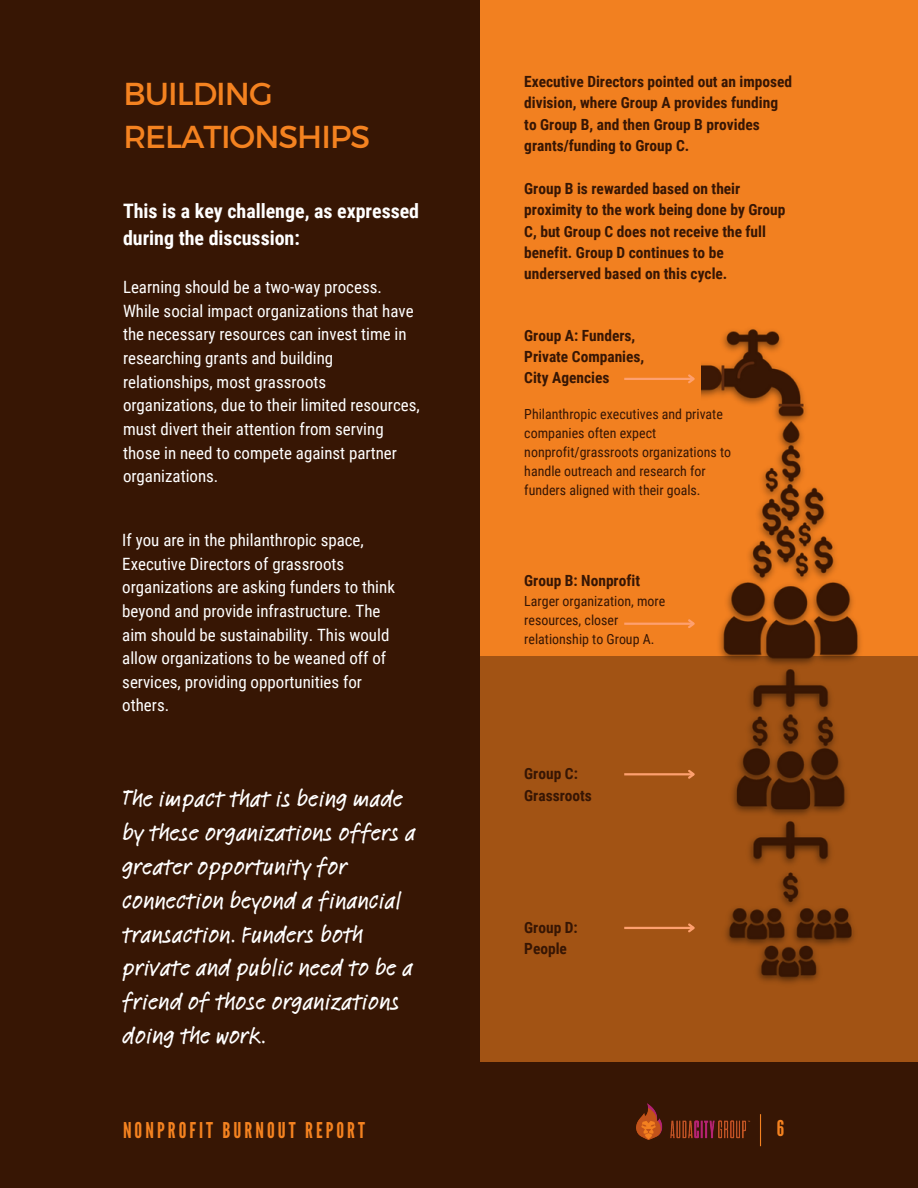
<style>
.page{position:relative;width:918px;height:1188px;background:#371604}
.page>*{position:absolute;margin:0;border:0;box-sizing:border-box;transform-origin:0 0}
.t1{font:31.65px "Montserrat";letter-spacing:-.03em;color:#f48220}
.t2{font:500 24.45px/33.9px "Feltpen Com";color:#fff}
.t3{font:21.75px "League Gothic";letter-spacing:.14em;color:#f48220}
.t4{font:700 19.95px/27px "Roboto Condensed";color:#fff}
.t5{font:16.95px/23.7px "Roboto Condensed";color:#fff}
.t6{font:700 15.45px/21.3px "Roboto Condensed";color:#371604}
.t7{font:13.95px/19.2px "Roboto Condensed";color:#371604}
</style>
<div class="page">
<hr style="left:760px;top:1114px;width:1px;height:32px;background:#f48220">
<img style="left:637px;top:1103px;width:114px;height:37px">
<div style="left:480px;top:0;width:438px;height:656px;background:#f28020"></div>
<svg style="left:480px;top:622px;width:438px;height:440px;fill:#a25314"></svg>
<img style="left:701px;top:328px;width:165px;height:665px">
<hr style="left:624px;top:378px;width:70px;height:2px;background:#fea06f">
<svg style="left:686px;top:374px;width:9px;height:10px"></svg>
<hr style="left:624px;top:623px;width:70px;height:2px;background:#fea06f">
<svg style="left:686px;top:619px;width:11px;height:11px"></svg>
<hr style="left:624px;top:773px;width:70px;height:2px;background:#fea06f">
<svg style="left:686px;top:768px;width:11px;height:13px"></svg>
<hr style="left:624px;top:927px;width:70px;height:2px;background:#fea06f">
<svg style="left:686px;top:921px;width:11px;height:13px"></svg>
<p class="t1" style="left:123px;top:73px;width:151px">BUILDING</p>
<p class="t1" style="left:123px;top:117px;width:248px">RELATIONSHIPS</p>
<p class="t4" style="left:123px;top:197px;width:298px">This is a key challenge, as expressed during the discussion:</p>
<p class="t5" style="left:123px;top:276px;width:298px">Learning should be a two-way process.<br>While social impact organizations that have the necessary resources can invest time in researching grants and building relationships, most grassroots organizations, due to their limited resources, must divert their attention from serving those in need to compete against partner organizations.</p>
<p class="t5" style="left:122px;top:528px;width:274px">If you are in the philanthropic space, Executive Directors of grassroots organizations are asking funders to think beyond and provide infrastructure. The aim should be sustainability. This would allow organizations to be weaned off of services, providing opportunities for others.</p>
<p class="t2" style="left:122px;top:781px;width:295px">The impact that is being made by these organizations offers a greater opportunity for connection beyond a financial transaction. Funders both private and public need to be a friend of those organizations doing the work.</p>
<p class="t6" style="left:524px;top:71px;width:269px">Executive Directors pointed out an imposed division, where Group A provides funding to Group B, and then Group B provides grants/funding to Group C.</p>
<p class="t6" style="left:524px;top:178px;width:263px">Group B is rewarded based on their proximity to the work being done by Group C, but Group C does not receive the full benefit. Group D continues to be underserved based on this cycle.</p>
<p class="t6" style="left:524px;top:325px;width:112px">Group A: Funders,</p>
<p class="t6" style="left:524px;top:346px;width:122px">Private Companies,</p>
<p class="t6" style="left:524px;top:368px;width:87px">City Agencies</p>
<p class="t7" style="left:524px;top:404px;width:208px">Philanthropic executives and private companies often expect nonprofit/grassroots organizations to handle outreach and research for funders aligned with their goals.</p>
<p class="t6" style="left:524px;top:571px;width:117px">Group B: Nonprofit</p>
<p class="t7" style="left:524px;top:591px;width:142px">Larger organization, more resources, closer relationship to Group A.</p>
<p class="t6" style="left:524px;top:763px;width:55px">Group C:</p>
<p class="t6" style="left:524px;top:785px;width:69px">Grassroots</p>
<p class="t6" style="left:524px;top:917px;width:55px">Group D:</p>
<p class="t6" style="left:524px;top:938px;width:44px">People</p>
<p class="t3" style="left:123px;top:1117px;width:244px">NONPROFIT BURNOUT REPORT</p>
<p class="t3" style="left:777px;top:1116px;width:9px">6</p>
</div>
